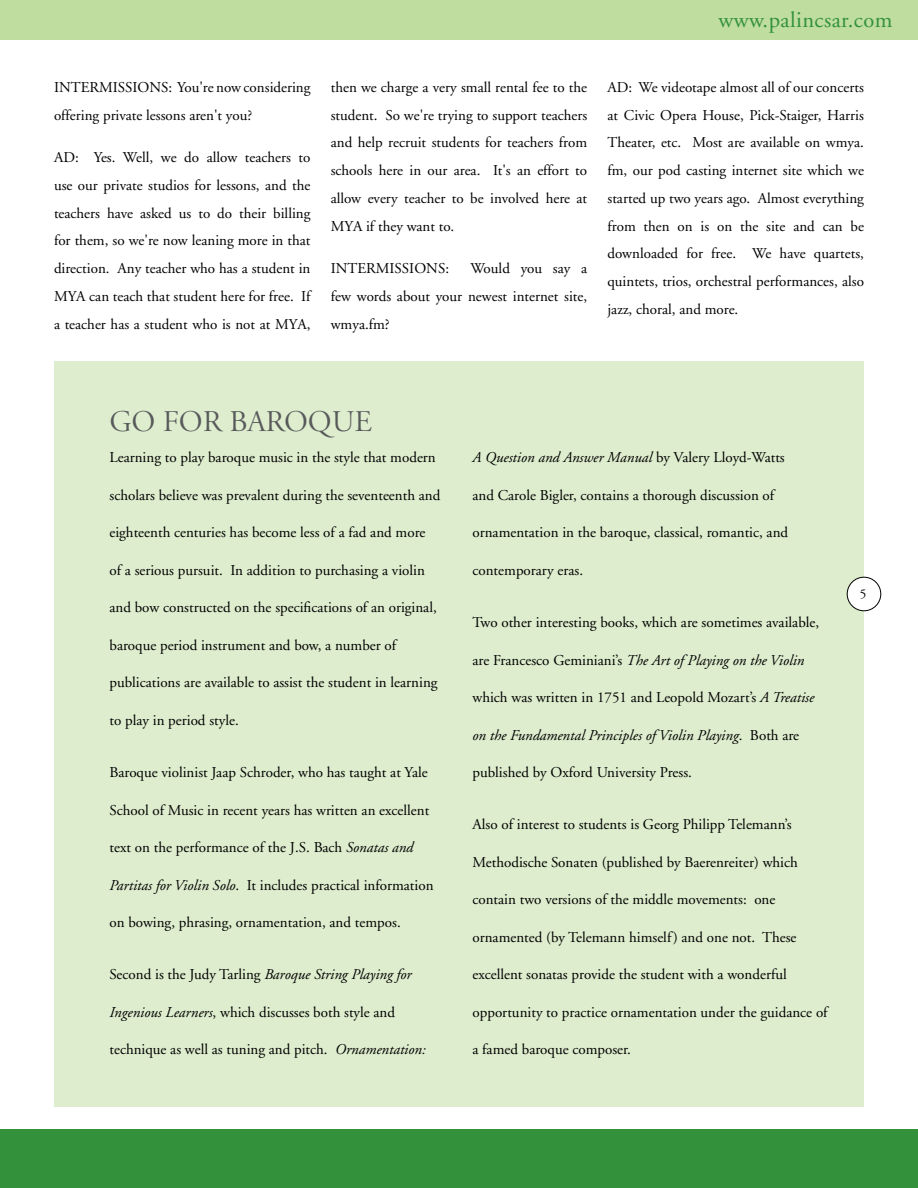
<style>
.page{position:relative;width:918px;height:1188px;background:#fff}
.page>*{position:absolute;margin:0;border:0;box-sizing:border-box;transform-origin:0 0}
.t1{font:30px "Adobe Garamond Titling";color:#58595b}
.t2{font:22.5px "Adobe Garamond";letter-spacing:.02em;color:#33913c}
.t3{font:15px/27.8px "Adobe Garamond";color:#000;text-align:justify}
.t4{font:italic 15px "Adobe Garamond";color:#000}
.t5{font:13.2px "Adobe Garamond";color:#000}
.s1{font-style:italic}
.s2{font-style:normal}
</style>
<div class="page">
<div style="left:0;top:0;width:918px;height:40px;background:#bfdd9f"></div>
<div style="left:0;top:1130px;width:918px;height:58px;background:#33913c"></div>
<div style="left:54px;top:362px;width:810px;height:745px;background:#ddedcd"></div>
<div style="left:847px;top:577px;width:34px;height:34px;background:#fff;border-radius:50%"></div>
<div style="left:847px;top:577px;width:34px;height:34px;border:1px solid #000;border-radius:50%"></div>
<p class="t3" style="left:54px;top:74px;width:258px">INTERMISSIONS: You're now considering offering private lessons aren't you?</p>
<p class="t3" style="left:54px;top:144px;width:258px">AD: Yes. Well, we do allow teachers to use our private studios for lessons, and the teachers have asked us to do their billing for them, so we're now leaning more in that direction. Any teacher who has a student in MYA can teach that student here for free. If a teacher has a student who is not at MYA,</p>
<p class="t3" style="left:331px;top:74px;width:258px">then we charge a very small rental fee to the student. So we're trying to support teachers and help recruit students for teachers from schools here in our area. It's an effort to allow every teacher to be involved here at MYA if they want to.</p>
<p class="t3" style="left:331px;top:255px;width:120px">INTERMISSIONS:</p>
<p class="t3" style="left:331px;top:255px;width:258px;text-indent:140px">Would you say a few words about your newest internet site, wmya.fm?</p>
<h2 class="t2" style="left:718px;top:8px;width:176px">www.palincsar.com</h2>
<p class="t3" style="left:608px;top:74px;width:258px">AD: We videotape almost all of our concerts at Civic Opera House, Pick-Staiger, Harris Theater, etc. Most are available on wmya. fm, our pod casting internet site which we started up two years ago. Almost everything from then on is on the site and can be downloaded for free. We have quartets, quintets, trios, orchestral performances, also jazz, choral, and more.</p>
<h1 class="t1" style="left:110px;top:405px;width:243px">GO FOR BAROQUE</h1>
<p class="t3" style="left:110px;top:444px;width:328px">Learning to play baroque music in the style that modern</p>
<p class="t3" style="left:110px;top:482px;width:332px">scholars believe was prevalent during the seventeenth and</p>
<p class="t3" style="left:110px;top:519px;width:317px">eighteenth centuries has become less of a fad and more</p>
<p class="t3" style="left:110px;top:557px;width:317px">of a serious pursuit. In addition to purchasing a violin</p>
<p class="t3" style="left:110px;top:594px;width:329px">and bow constructed on the specifications of an original,</p>
<p class="t3" style="left:110px;top:632px;width:288px">baroque period instrument and bow, a number of</p>
<p class="t3" style="left:110px;top:669px;width:330px">publications are available to assist the student in learning</p>
<p class="t3" style="left:110px;top:707px;width:131px">to play in period style.</p>
<p class="t3" style="left:110px;top:759px;width:320px">Baroque violinist Jaap Schroder, who has taught at Yale</p>
<p class="t3" style="left:110px;top:796px;width:321px">School of Music in recent years has written an excellent</p>
<p class="t3" style="left:110px;top:834px;width:305px">text on the performance of the J.S. Bach <span class="s1">Sonatas and</span></p>
<p class="t3" style="left:110px;top:871px;width:326px"><span class="s1">Partitas for Violin Solo</span>. It includes practical information</p>
<p class="t3" style="left:110px;top:909px;width:293px">on bowing, phrasing, ornamentation, and tempos.</p>
<p class="t4" style="left:110px;top:966px;width:304px"><span class="s2">Second is the Judy Tarling</span> Baroque String Playing for</p>
<p class="t3" style="left:110px;top:998px;width:287px"><span class="s1">Ingenious Learners</span>, which discusses both style and</p>
<p class="t3" style="left:110px;top:1036px;width:318px">technique as well as tuning and pitch. <span class="s1">Ornamentation:</span></p>
<p class="t4" style="left:472px;top:450px;width:314px">A Question and Answer Manual <span class="s2">by Valery Lloyd-Watts</span></p>
<p class="t3" style="left:472px;top:482px;width:303px">and Carole Bigler, contains a thorough discussion of</p>
<p class="t3" style="left:472px;top:519px;width:317px">ornamentation in the baroque, classical, romantic, and</p>
<p class="t3" style="left:472px;top:557px;width:112px">contemporary eras.</p>
<p class="t3" style="left:472px;top:609px;width:348px">Two other interesting books, which are sometimes available,</p>
<p class="t4" style="left:472px;top:652px;width:334px"><span class="s2">are Francesco Geminiani’s</span> The Art of Playing on the Violin</p>
<p class="t3" style="left:472px;top:684px;width:343px">which was written in 1751 and Leopold Mozart’s <span class="s1">A Treatise</span></p>
<p class="t4" style="left:472px;top:727px;width:328px">on the Fundamental Principles of Violin Playing<span class="s2">. Both are</span></p>
<p class="t3" style="left:472px;top:759px;width:221px">published by Oxford University Press.</p>
<p class="t3" style="left:472px;top:811px;width:321px">Also of interest to students is Georg Philipp Telemann’s</p>
<p class="t3" style="left:472px;top:848px;width:327px">Methodische Sonaten (published by Baerenreiter) which</p>
<p class="t3" style="left:472px;top:886px;width:304px">contain two versions of the middle movements: one</p>
<p class="t3" style="left:472px;top:923px;width:325px">ornamented (by Telemann himself) and one not. These</p>
<p class="t3" style="left:472px;top:961px;width:316px">excellent sonatas provide the student with a wonderful</p>
<p class="t3" style="left:472px;top:998px;width:357px">opportunity to practice ornamentation under the guidance of</p>
<p class="t3" style="left:472px;top:1036px;width:160px">a famed baroque composer.</p>
<p class="t5" style="left:860px;top:586px;width:8px">5</p>
</div>
